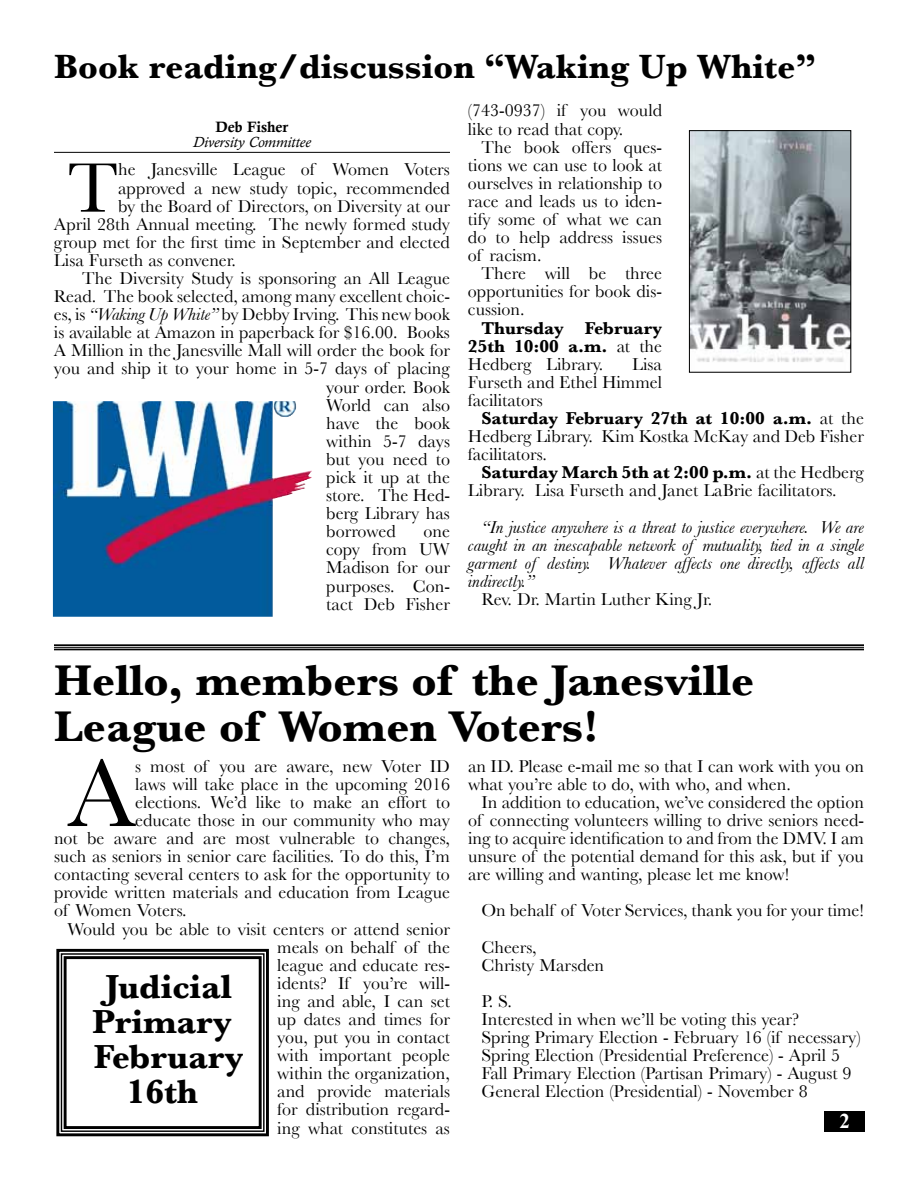
<style>
.page{position:relative;width:918px;height:1188px;background:#fff}
.page>*{position:absolute;margin:0;border:0;box-sizing:border-box;transform-origin:0 0}
.t1{font:99.9px "Baskerville";color:#000}
.t2{font:72.6px "Baskerville";color:#000}
.t3{font:700 45px/45.2px "Baskerville";color:#000}
.t4{font:700 35.25px "Baskerville";color:#000}
.t5{font:700 34.95px/35.1px "Baskerville";color:#000;text-align:center}
.t6{font:700 21px "Times New Roman";color:#fff}
.t7{font:18px/18.1px "Baskerville";color:#000;text-align:justify}
.t8{font:italic 18px/18.1px "Baskerville";color:#000;text-align:justify}
.t9{font:700 18px/18.1px "Baskerville";color:#000;text-align:justify}
.t10{font:italic 15px "Calisto";color:#000}
.t11{font:15px "Calis MT Bol";color:#000}
.s1{font-style:italic}
.s2{font-weight:400}
.s3{font-weight:700}
</style>
<div class="page">
<div style="left:824px;top:1111px;width:41px;height:21px;background:#000"></div>
<img style="left:53px;top:401px;width:259px;height:216px">
<hr style="left:54px;top:644px;width:810px;height:2px;background:#000">
<hr style="left:54px;top:647px;width:810px;height:1px;background:#000">
<hr style="left:54px;top:649px;width:810px;height:1px;background:#000">
<hr style="left:54px;top:152px;width:396px;height:1px;background:#000">
<img style="left:691px;top:132px;width:158px;height:230px">
<div style="left:689px;top:130px;width:162px;height:243px;border:1px solid #000"></div>
<svg style="left:56px;top:948px;width:213px;height:189px"></svg>
<div style="left:61px;top:953px;width:204px;height:179px;border:1px solid #000"></div>
<div style="left:64px;top:956px;width:198px;height:173px;border:3px solid #000"></div>
<h3 class="t4" style="left:54px;top:46px;width:764px">Book reading/discussion “Waking Up White”</h3>
<p class="t11" style="left:216px;top:118px;width:74px">Deb Fisher</p>
<p class="t10" style="left:193px;top:133px;width:119px">Diversity Committee</p>
<h2 class="t2" style="left:68px;top:145px;width:52px">T</h2>
<p class="t7" style="left:118px;top:160px;width:333px">he Janesville League of Women Voters</p>
<p class="t7" style="left:118px;top:178px;width:333px">approved a new study topic, recommended</p>
<p class="t7" style="left:118px;top:197px;width:333px">by the Board of Directors, on Diversity at our</p>
<p class="t7" style="left:54px;top:215px;width:397px">April 28th Annual meeting. The newly formed study</p>
<p class="t7" style="left:54px;top:233px;width:398px">group met for the first time in September and elected</p>
<p class="t7" style="left:54px;top:251px;width:184px">Lisa Furseth as convener.</p>
<p class="t7" style="left:82px;top:269px;width:369px">The Diversity Study is sponsoring an All League</p>
<p class="t7" style="left:54px;top:287px;width:397px">Read. The book selected, among many excellent choic-</p>
<p class="t7" style="left:54px;top:305px;width:397px">es, is <span class="s1">“Waking Up White”</span> by Debby Irving. This new book</p>
<p class="t7" style="left:54px;top:323px;width:397px">is available at Amazon in paperback for $16.00. Books</p>
<p class="t7" style="left:54px;top:341px;width:398px">A Million in the Janesville Mall will order the book for</p>
<p class="t7" style="left:54px;top:359px;width:397px">you and ship it to your home in 5-7 days of placing</p>
<p class="t7" style="left:326px;top:377px;width:125px">your order. Book</p>
<p class="t7" style="left:326px;top:396px;width:125px">World can also</p>
<p class="t7" style="left:326px;top:414px;width:125px">have the book</p>
<p class="t7" style="left:326px;top:432px;width:125px">within 5-7 days</p>
<p class="t7" style="left:326px;top:450px;width:125px">but you need to</p>
<p class="t7" style="left:326px;top:468px;width:125px">pick it up at the</p>
<p class="t7" style="left:326px;top:486px;width:125px">store. The Hed-</p>
<p class="t7" style="left:326px;top:504px;width:125px">berg Library has</p>
<p class="t7" style="left:326px;top:522px;width:71px">borrowed</p>
<p class="t7" style="left:326px;top:522px;width:125px;text-indent:97px">one copy from UW Madison for our purposes. Con&shy;tact Deb Fisher</p>
<p class="t7" style="left:468px;top:101px;width:196px">(743-0937) if you would like to read that copy.</p>
<p class="t7" style="left:468px;top:138px;width:196px;text-indent:14px">The book offers ques&shy;tions we can use to look at ourselves in relationship to race and leads us to iden&shy;tify some of what we can do to help address issues of racism.</p>
<p class="t7" style="left:468px;top:264px;width:196px;text-indent:14px">There will be three opportunities for book dis&shy;cussion.</p>
<p class="t9" style="left:468px;top:319px;width:196px;text-indent:14px">Thursday February 25th 10:00 a.m. <span class="s2">at the Hedberg Library.</span></p>
<p class="t7" style="left:468px;top:355px;width:196px;text-indent:164px">Lisa Furseth and Ethel Himmel facilitators</p>
<p class="t7" style="left:468px;top:409px;width:397px;text-indent:14px"><span class="s3">Saturday February 27th at 10:00 a.m.</span> at the Hedberg Library. Kim Kostka McKay and Deb Fisher facilitators.</p>
<p class="t7" style="left:468px;top:463px;width:397px;text-indent:14px"><span class="s3">Saturday March 5th at 2:00 p.m.</span> at the Hedberg<br>Library. Lisa Furseth and Janet LaBrie facilitators.</p>
<p class="t8" style="left:468px;top:517px;width:397px;text-indent:14px">“In justice anywhere is a threat to justice everywhere. We are caught in an inescapable network of mutuality, tied in a single garment of destiny. Whatever affects one directly, affects all indirectly.”</p>
<p class="t7" style="left:481px;top:590px;width:232px">Rev. Dr. Martin Luther King Jr.</p>
<h3 class="t3" style="left:54px;top:658px;width:702px">Hello, members of the Janesville<br>League of Women Voters!</h3>
<h1 class="t1" style="left:68px;top:735px;width:69px">A</h1>
<p class="t7" style="left:135px;top:757px;width:316px">s most of you are aware, new Voter ID</p>
<p class="t7" style="left:135px;top:775px;width:316px">laws will take place in the upcoming 2016</p>
<p class="t7" style="left:135px;top:793px;width:316px">elections. We’d like to make an effort to</p>
<p class="t7" style="left:135px;top:811px;width:316px">educate those in our community who may</p>
<p class="t7" style="left:54px;top:829px;width:398px">not be aware and are most vulnerable to changes,</p>
<p class="t7" style="left:54px;top:847px;width:397px">such as seniors in senior care facilities. To do this, I’m</p>
<p class="t7" style="left:54px;top:865px;width:397px">contacting several centers to ask for the opportunity to</p>
<p class="t7" style="left:54px;top:883px;width:397px">provide written materials and education from League</p>
<p class="t7" style="left:54px;top:901px;width:134px">of Women Voters.</p>
<p class="t7" style="left:68px;top:919px;width:384px">Would you be able to visit centers or attend senior</p>
<p class="t7" style="left:277px;top:938px;width:174px">meals on behalf of the</p>
<p class="t7" style="left:277px;top:956px;width:174px">league and educate res-</p>
<p class="t7" style="left:277px;top:974px;width:174px">idents? If you’re will-</p>
<p class="t7" style="left:277px;top:992px;width:174px">ing and able, I can set</p>
<p class="t7" style="left:277px;top:1010px;width:174px">up dates and times for</p>
<p class="t7" style="left:277px;top:1028px;width:174px">you, put you in contact</p>
<p class="t7" style="left:277px;top:1046px;width:174px">with important people</p>
<p class="t7" style="left:277px;top:1064px;width:174px">within the organization,</p>
<p class="t7" style="left:277px;top:1082px;width:174px">and provide materials</p>
<p class="t7" style="left:277px;top:1100px;width:174px">for distribution regard-</p>
<p class="t7" style="left:277px;top:1118px;width:174px">ing what constitutes as</p>
<h3 class="t5" style="left:93px;top:969px;width:152px">Judicial<br>Primary<br>February<br>16th</h3>
<p class="t7" style="left:468px;top:757px;width:397px">an ID. Please e-mail me so that I can work with you on what you’re able to do, with who, and when.</p>
<p class="t7" style="left:468px;top:793px;width:398px;text-indent:14px">In addition to education, we’ve considered the option of connecting volunteers willing to drive seniors need&shy;ing to acquire identification to and from the DMV. I am unsure of the potential demand for this ask, but if you are willing and wanting, please let me know!</p>
<p class="t7" style="left:482px;top:892px;width:384px;line-height:36.2px">On behalf of Voter Services, thank you for your time!<br>Cheers,</p>
<p class="t7" style="left:482px;top:947px;width:124px;line-height:36.2px">Christy Marsden<br>P. S.</p>
<p class="t7" style="left:482px;top:1010px;width:381px;text-align:left">Interested in when we’ll be voting this year?<br>Spring Primary Election - February 16 (if necessary)<br>Spring Election (Presidential Preference) - April 5<br>Fall Primary Election (Partisan Primary) - August 9<br>General Election (Presidential) - November 8</p>
<p class="t6" style="left:839px;top:1107px;width:12px">2</p>
</div>
